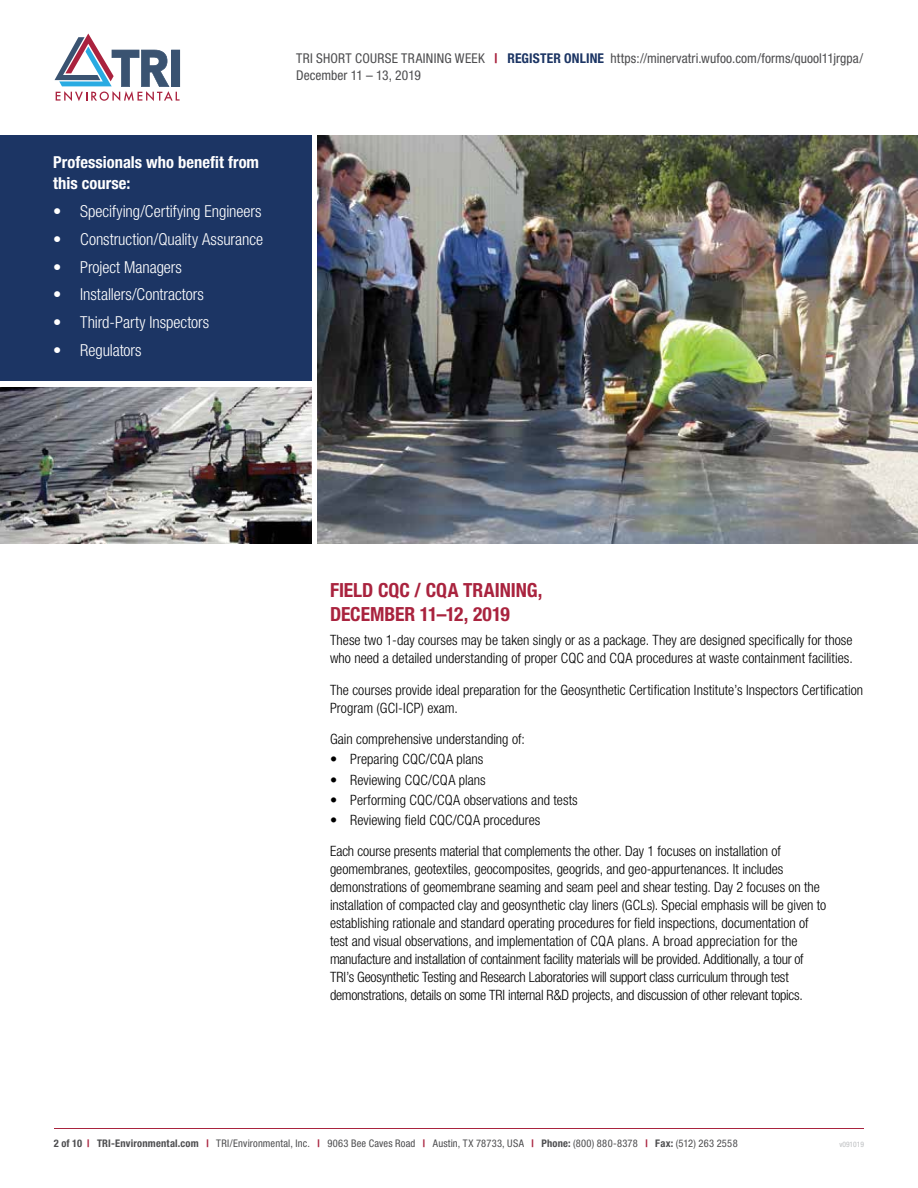
<style>
.page{position:relative;width:918px;height:1188px;background:#fff}
.page>*{position:absolute;margin:0;border:0;box-sizing:border-box;transform-origin:0 0}
.t1{font:700 condensed 19.5px/23.4px "Helvetica Neue LT Std";color:#a9233e}
.t2{font:300 condensed 16.5px "Helvetica Neue LT Std";color:#fff}
.t3{font:700 condensed 16.5px/21px "Helvetica Neue LT Std";letter-spacing:.005em;color:#fff}
.t4{font:300 condensed 14.25px/18px "Helvetica Neue LT Std";color:#000}
.t5{font:condensed 13.5px "Helvetica Neue LT Std";letter-spacing:.01em;color:#4d4d4f}
.t6{font:condensed 10.5px "Helvetica Neue LT Std";letter-spacing:.02em;color:#4d4d4f}
.t7{font:condensed 7.5px "Helvetica Neue LT Std";color:#bcbec0}
.s1{font-weight:700;color:#a9233e}
.s2{font-weight:700;color:#1c3564}
.s3{font-weight:700}
</style>
<div class="page">
<hr style="left:54px;top:1128px;width:810px;height:1px;background:#a9233e">
<svg style="left:55px;top:34px;width:125px;height:67px"></svg>
<div style="left:0;top:135px;width:311px;height:246px;background:#1c3564"></div>
<img style="left:0;top:388px;width:311px;height:156px">
<img style="left:317px;top:135px;width:601px;height:409px">
<p class="t5" style="left:296px;top:51px;width:569px">TRI SHORT COURSE TRAINING WEEK <span class="s1">|</span> <span class="s2">REGISTER ONLINE</span> https://minervatri.wufoo.com/forms/quool11jrgpa/</p>
<p class="t3" style="left:53px;top:152px;width:207px">Professionals who benefit from this course:</p>
<p class="t2" style="left:53px;top:202px;width:210px">• Specifying/Certifying Engineers</p>
<p class="t2" style="left:53px;top:230px;width:211px">• Construction/Quality Assurance</p>
<p class="t2" style="left:53px;top:257px;width:130px">• Project Managers</p>
<p class="t2" style="left:53px;top:285px;width:152px">• Installers/Contractors</p>
<p class="t2" style="left:53px;top:313px;width:158px">• Third-Party Inspectors</p>
<p class="t2" style="left:53px;top:341px;width:90px">• Regulators</p>
<p class="t5" style="left:296px;top:68px;width:126px">December 11 – 13, 2019</p>
<h1 class="t1" style="left:330px;top:578px;width:214px">FIELD CQC / CQA TRAINING,<br>DECEMBER 11–12, 2019</h1>
<p class="t4" style="left:330px;top:631px;width:524px">These two 1-day courses may be taken singly or as a package. They are designed specifically for those who need a detailed understanding of proper CQC and CQA procedures at waste containment facilities.</p>
<p class="t4" style="left:330px;top:681px;width:535px">The courses provide ideal preparation for the Geosynthetic Certification Institute’s Inspectors Certification<br>Program (GCI-ICP) exam.</p>
<p class="t4" style="left:330px;top:730px;width:196px">Gain comprehensive understanding of:</p>
<p class="t4" style="left:330px;top:750px;width:155px">• Preparing CQC/CQA plans</p>
<p class="t4" style="left:330px;top:770px;width:157px">• Reviewing CQC/CQA plans</p>
<p class="t4" style="left:330px;top:791px;width:249px">• Performing CQC/CQA observations and tests</p>
<p class="t4" style="left:330px;top:811px;width:212px">• Reviewing field CQC/CQA procedures</p>
<p class="t4" style="left:330px;top:842px;width:498px">Each course presents material that complements the other. Day 1 focuses on installation of geomembranes, geotextiles, geocomposites, geogrids, and geo-appurtenances. It includes demonstrations of geomembrane seaming and seam peel and shear testing. Day 2 focuses on the installation of compacted clay and geosynthetic clay liners (GCLs). Special emphasis will be given to establishing rationale and standard operating procedures for field inspections, documentation of test and visual observations, and implementation of CQA plans. A broad appreciation for the manufacture and installation of containment facility materials will be provided. Additionally, a tour of TRI’s Geosynthetic Testing and Research Laboratories will support class curriculum through test demonstrations, details on some TRI internal R&amp;D projects, and discussion of other relevant topics.</p>
<p class="t6" style="left:54px;top:1137px;width:685px"><span class="s3">2 of 10</span> <span class="s1">|</span> <span class="s3">TRI-Environmental.com</span> <span class="s1">|</span> TRI/Environmental, Inc. <span class="s1">|</span> 9063 Bee Caves Road <span class="s1">|</span> Austin, TX 78733, USA <span class="s1">|</span> <span class="s3">Phone:</span> (800) 880-8378 <span class="s1">|</span> <span class="s3">Fax:</span> (512) 263 2558</p>
<p class="t7" style="left:839px;top:1140px;width:26px">v091019</p>
</div>
